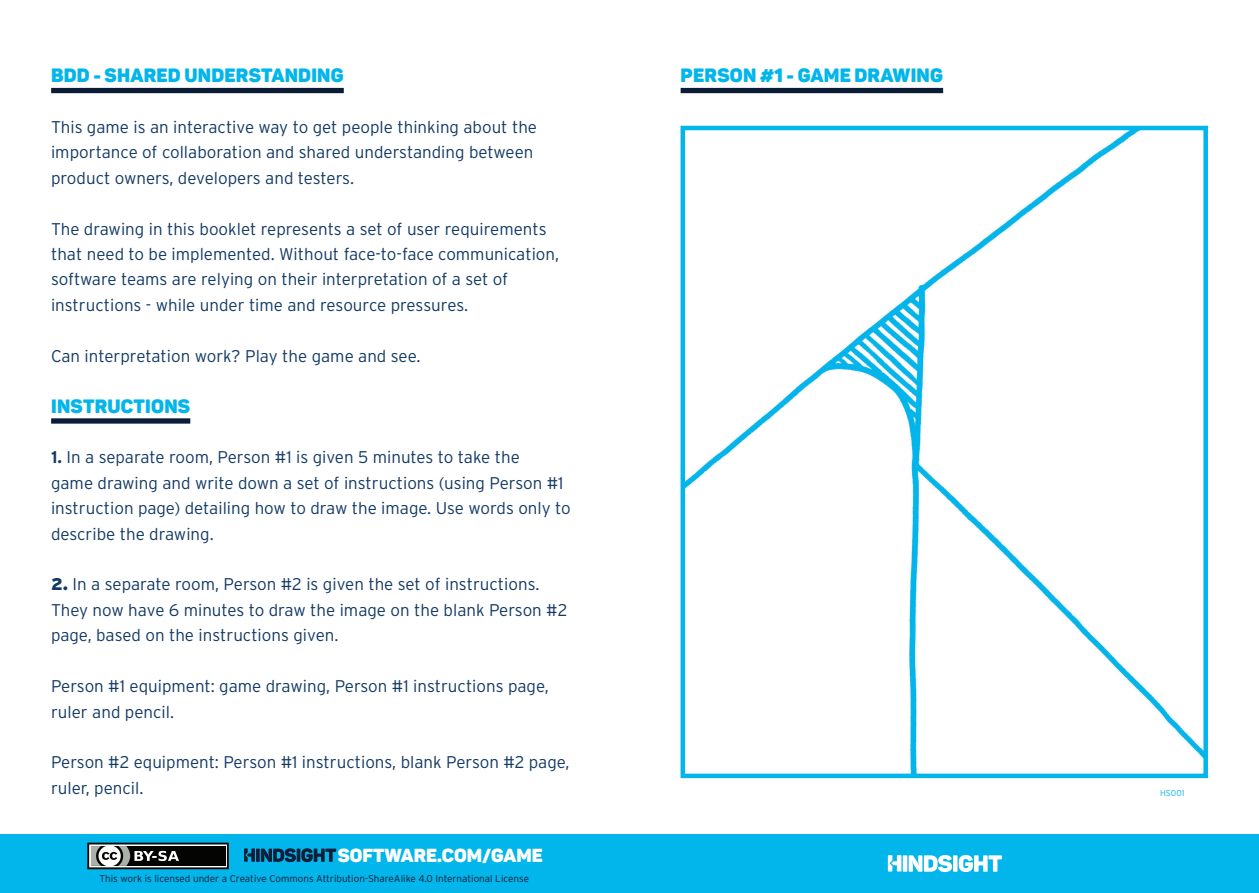
<style>
.page{position:relative;width:1259px;height:893px;background:#fff}
.page>*{position:absolute;margin:0;border:0;box-sizing:border-box;transform-origin:0 0}
.t1{font:19.05px "Panton Black Caps";letter-spacing:.01em;color:#02b5eb}
.t2{font:18.6px "Panton Black Caps";color:#fff}
.t3{font:300 16.95px/25.3px "Interstate";color:#133a65}
.t4{font:300 9.9px "Interstate";color:#0b1c37}
.t5{font:300 8.4px "Interstate";color:#02b5eb}
.s1{font-weight:700}
.s2{font-weight:900}
</style>
<div class="page">
<div style="left:0;top:835px;width:1259px;height:58px;background:#02b5eb"></div>
<div style="left:902px;top:855px;width:5px;height:17px;background:#fff"></div>
<svg style="left:908px;top:855px;width:44px;height:17px"></svg>
<hr style="left:953px;top:855px;width:4px;height:17px;background:#fff">
<svg style="left:958px;top:855px;width:44px;height:17px"></svg>
<svg style="left:888px;top:855px;width:13px;height:16px"></svg>
<div style="left:680px;top:88px;width:263px;height:5px;background:#0b1c37"></div>
<img style="left:685px;top:131px;width:518px;height:642px">
<div style="left:680px;top:126px;width:528px;height:652px;border:4px solid #02b5eb"></div>
<div style="left:87px;top:843px;width:142px;height:26px;border:2px solid #040503"></div>
<div style="left:91px;top:846px;width:134px;height:20px;background:#040503"></div>
<svg style="left:91px;top:846px;width:88px;height:20px"></svg>
<svg style="left:256px;top:849px;width:4px;height:13px"></svg>
<svg style="left:261px;top:848px;width:75px;height:14px"></svg>
<svg style="left:244px;top:848px;width:11px;height:14px"></svg>
<div style="left:51px;top:88px;width:293px;height:5px;background:#0b1c37"></div>
<div style="left:51px;top:418px;width:139px;height:6px;background:#0b1c37"></div>
<p class="t1" style="left:51px;top:63px;width:294px">BDD - SHARED UNDERSTANDING</p>
<p class="t3" style="left:51px;top:114px;width:487px">This game is an interactive way to get people thinking about the importance of collaboration and shared understanding between product owners, developers and testers.</p>
<p class="t3" style="left:51px;top:216px;width:510px">The drawing in this booklet represents a set of user requirements that need to be implemented. Without face-to-face communication, software teams are relying on their interpretation of a set of instructions - while under time and resource pressures.</p>
<p class="t3" style="left:51px;top:343px;width:371px">Can interpretation work? Play the game and see.</p>
<p class="t1" style="left:51px;top:393px;width:141px">INSTRUCTIONS</p>
<p class="t3" style="left:51px;top:445px;width:521px"><span class="s1">1.</span> In a separate room, Person #1 is given 5 minutes to take the<br>game drawing and write down a set of instructions (using Person #1 instruction page) detailing how to draw the image. Use words only to describe the drawing.</p>
<p class="t3" style="left:51px;top:572px;width:518px"><span class="s2">2.</span> In a separate room, Person #2 is given the set of instructions.<br>They now have 6 minutes to draw the image on the blank Person #2 page, based on the instructions given.</p>
<p class="t3" style="left:51px;top:673px;width:499px">Person #1 equipment: game drawing, Person #1 instructions page, ruler and pencil.</p>
<p class="t3" style="left:51px;top:750px;width:520px">Person #2 equipment: Person #1 instructions, blank Person #2 page, ruler, pencil.</p>
<p class="t2" style="left:338px;top:843px;width:206px">SOFTWARE.COM/GAME</p>
<p class="t4" style="left:99px;top:873px;width:431px">This work is licensed under a Creative Commons Attribution-ShareAlike 4.0 International License</p>
<p class="t1" style="left:680px;top:63px;width:264px">PERSON #1 - GAME DRAWING</p>
<p class="t5" style="left:1160px;top:788px;width:26px">HS001</p>
</div>
